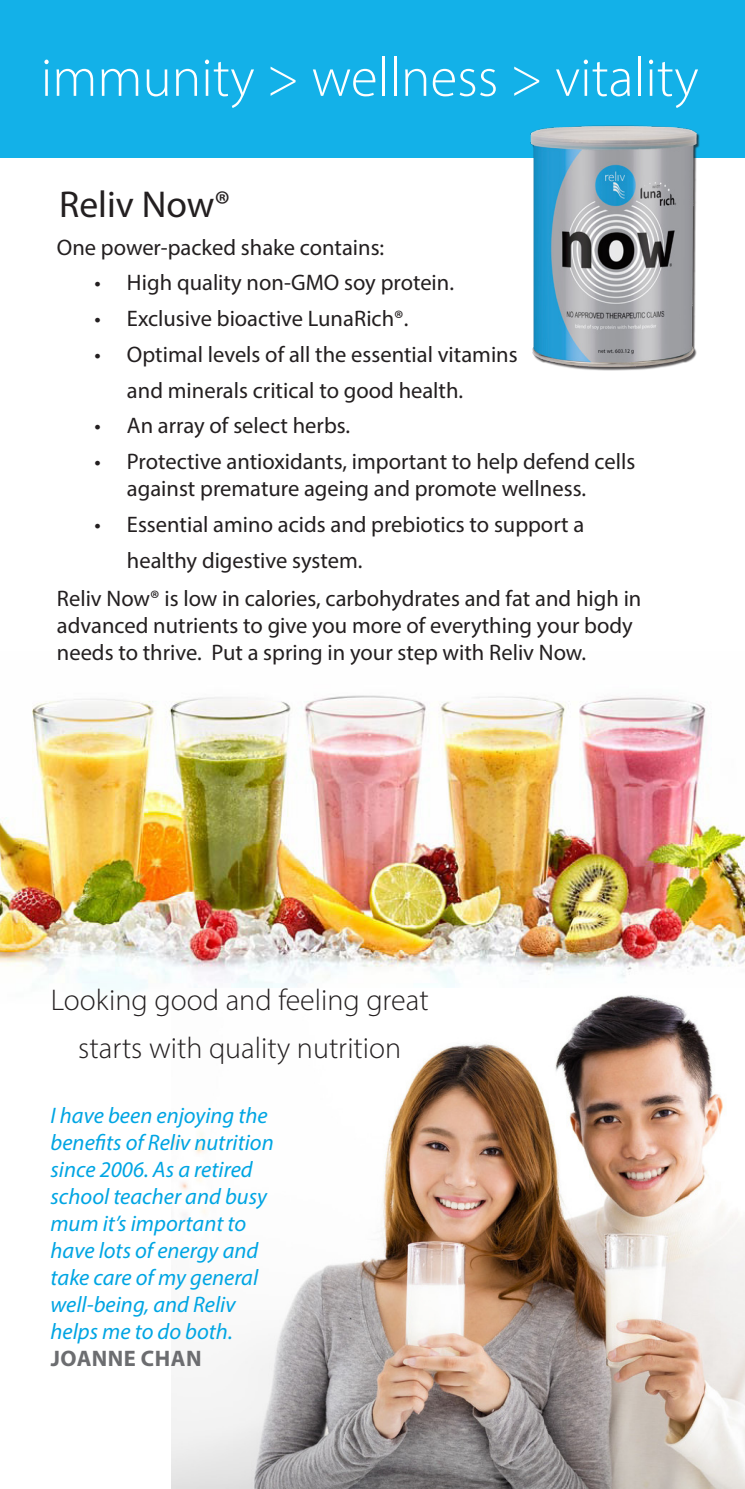
<style>
.page{position:relative;width:745px;height:1489px;background:#fff}
.page>*{position:absolute;margin:0;border:0;box-sizing:border-box;transform-origin:0 0}
.t1{font:300 55px "Myriad Pro";color:#fff}
.t2{font:37.5px "Myriad Pro";color:#231f20}
.t3{font:300 30px/47.5px "Myriad Pro";color:#231f20;text-align:center}
.t4{font:22.5px/27px "Myriad Pro";color:#231f20}
.t5{font:italic 22.5px/27px "Myriad Pro";color:#00a5e3}
.t6{font:700 22.5px "Myriad Pro";letter-spacing:.02em;color:#6c6d70}
</style>
<div class="page">
<img style="left:0;top:695px;width:744px;height:297px">
<img style="left:171px;top:988px;width:573px;height:500px">
<div style="left:1px;top:0;width:743px;height:158px;background:#13b1e8"></div>
<img style="left:530px;top:125px;width:170px;height:246px">
<p class="t1" style="left:41px;top:44px;width:659px">immunity &gt; wellness &gt; vitality</p>
<p class="t2" style="left:59px;top:181px;width:173px">Reliv Now®</p>
<p class="t4" style="left:57px;top:233px;width:328px">One power-packed shake contains:</p>
<p class="t4" style="left:94px;top:269px;width:361px">• High quality non-GMO soy protein.</p>
<p class="t4" style="left:94px;top:305px;width:315px">• Exclusive bioactive LunaRich®.</p>
<p class="t4" style="left:94px;top:340px;width:424px">• Optimal levels of all the essential vitamins</p>
<p class="t4" style="left:127px;top:376px;width:337px">and minerals critical to good health.</p>
<p class="t4" style="left:94px;top:412px;width:257px">• An array of select herbs.</p>
<p class="t4" style="left:127px;top:448px;width:509px;text-indent:-32px">• Protective antioxidants, important to help defend cells against premature ageing and promote wellness.</p>
<p class="t4" style="left:94px;top:510px;width:491px">• Essential amino acids and prebiotics to support a</p>
<p class="t4" style="left:127px;top:546px;width:237px">healthy digestive system.</p>
<p class="t4" style="left:57px;top:585px;width:585px">Reliv Now® is low in calories, carbohydrates and fat and high in advanced nutrients to give you more of everything your body needs to thrive. Put a spring in your step with Reliv Now.</p>
<p class="t3" style="left:51px;top:976px;width:379px">Looking good and feeling great starts with quality nutrition</p>
<p class="t5" style="left:50px;top:1101px;width:224px">I have been enjoying the benefits of Reliv nutrition since 2006. As a retired school teacher and busy mum it’s important to have lots of energy and take care of my general well-being, and Reliv helps me to do both.</p>
<p class="t6" style="left:51px;top:1343px;width:152px">JOANNE CHAN</p>
</div>
